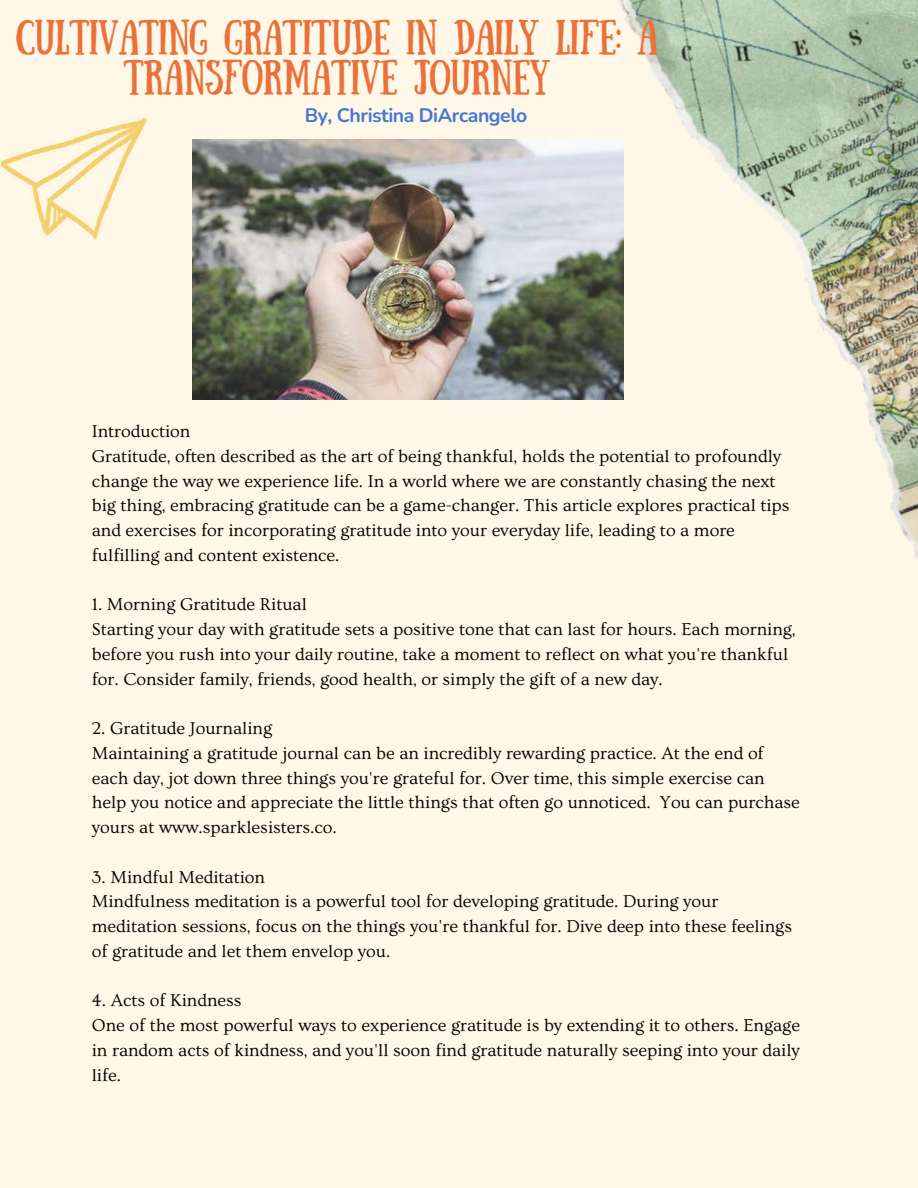
<style>
.page{position:relative;width:918px;height:1188px;background:#fff7e7}
.page>*{position:absolute;margin:0;border:0;box-sizing:border-box;transform-origin:0 0}
.t1{font:34.95px/39.3px "Sunday";letter-spacing:-.025em;color:#ea7139;text-align:center}
.t2{font:700 19.5px "Nunito";letter-spacing:-.025em;color:#4578d1}
.t3{font:18px/24.8px "Ovo";color:#000}
</style>
<div class="page">
<img style="left:523px;top:0;width:395px;height:559px">
<img style="left:192px;top:140px;width:431px;height:260px">
<img style="left:0;top:117px;width:146px;height:123px">
<h1 class="t1" style="left:16px;top:14px;width:644px">CULTIVATING GRATITUDE IN DAILY LIFE: A<br>TRANSFORMATIVE JOURNEY</h1>
<p class="t2" style="left:305px;top:103px;width:224px">By, Christina DiArcangelo</p>
<p class="t3" style="left:92px;top:419px;width:699px">Introduction<br>Gratitude, often described as the art of being thankful, holds the potential to profoundly change the way we experience life. In a world where we are constantly chasing the next big thing, embracing gratitude can be a game-changer. This article explores practical tips and exercises for incorporating gratitude into your everyday life, leading to a more fulfilling and content existence.</p>
<p class="t3" style="left:92px;top:593px;width:705px">1. Morning Gratitude Ritual<br>Starting your day with gratitude sets a positive tone that can last for hours. Each morning, before you rush into your daily routine, take a moment to reflect on what you're thankful for. Consider family, friends, good health, or simply the gift of a new day.</p>
<p class="t3" style="left:92px;top:716px;width:710px">2. Gratitude Journaling<br>Maintaining a gratitude journal can be an incredibly rewarding practice. At the end of each day, jot down three things you're grateful for. Over time, this simple exercise can help you notice and appreciate the little things that often go unnoticed. You can purchase yours at www.sparklesisters.co.</p>
<p class="t3" style="left:92px;top:865px;width:702px">3. Mindful Meditation<br>Mindfulness meditation is a powerful tool for developing gratitude. During your meditation sessions, focus on the things you're thankful for. Dive deep into these feelings of gratitude and let them envelop you.</p>
<p class="t3" style="left:92px;top:989px;width:710px">4. Acts of Kindness<br>One of the most powerful ways to experience gratitude is by extending it to others. Engage in random acts of kindness, and you'll soon find gratitude naturally seeping into your daily life.</p>
</div>
